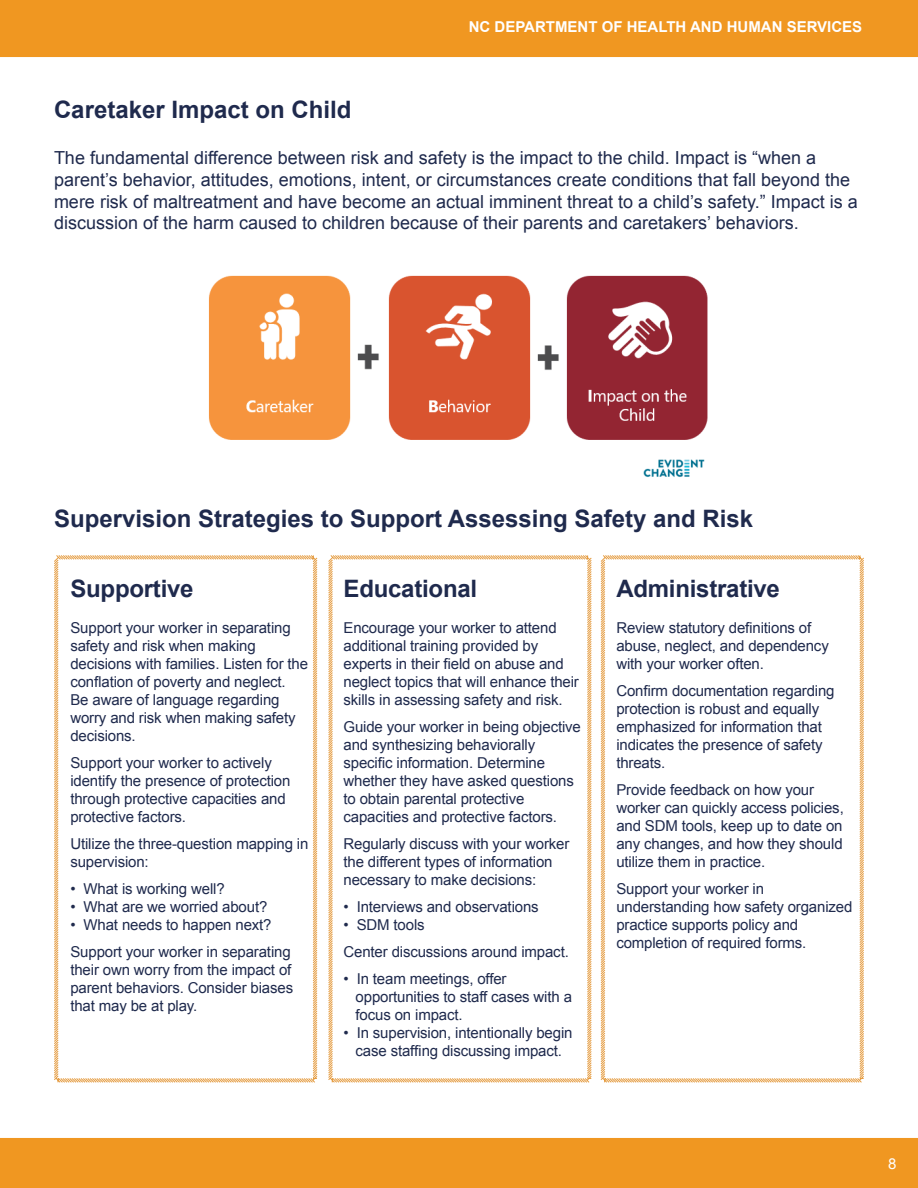
<style>
.page{position:relative;width:918px;height:1188px;background:#fff}
.page>*{position:absolute;margin:0;border:0;box-sizing:border-box;transform-origin:0 0}
.t1{font:700 24px "Arial";color:#1f2a4d}
.t2{font:18px/21.6px "Arial";color:#1f2a4d}
.t3{font:15px/18px "Arial";letter-spacing:-.01em;color:#1f2a4d}
.t4{font:700 15px "Arial";color:#fff}
.t5{font:15px "Arial";color:#fff}
</style>
<div class="page">
<img style="left:0;top:0;width:918px;height:1188px">
<svg style="left:53px;top:554px;width:265px;height:530px"></svg>
<svg style="left:327px;top:554px;width:265px;height:530px"></svg>
<svg style="left:600px;top:554px;width:265px;height:530px"></svg>
<img style="left:206px;top:267px;width:510px;height:221px">
<h1 class="t1" style="left:54px;top:94px;width:299px">Caretaker Impact on Child</h1>
<p class="t4" style="left:469px;top:16px;width:395px">NC DEPARTMENT OF HEALTH AND HUMAN SERVICES</p>
<p class="t2" style="left:54px;top:147px;width:805px">The fundamental difference between risk and safety is the impact to the child. Impact is “when a parent’s behavior, attitudes, emotions, intent, or circumstances create conditions that fall beyond the mere risk of maltreatment and have become an actual imminent threat to a child’s safety.” Impact is a discussion of the harm caused to children because of their parents and caretakers’ behaviors.</p>
<h1 class="t1" style="left:54px;top:503px;width:701px">Supervision Strategies to Support Assessing Safety and Risk</h1>
<h1 class="t1" style="left:70px;top:572px;width:125px">Supportive</h1>
<p class="t3" style="left:70px;top:619px;width:239px">Support your worker in separating safety and risk when making decisions with families. Listen for the conflation of poverty and neglect.<br>Be aware of language regarding worry and risk when making safety decisions.</p>
<p class="t3" style="left:70px;top:754px;width:222px">Support your worker to actively identify the presence of protection through protective capacities and protective factors.</p>
<p class="t3" style="left:70px;top:835px;width:240px">Utilize the three-question mapping in supervision:</p>
<p class="t3" style="left:70px;top:880px;width:156px">• What is working well?</p>
<p class="t3" style="left:70px;top:898px;width:198px">• What are we worried about?</p>
<p class="t3" style="left:70px;top:911px;width:222px;line-height:27px">• What needs to happen next?<br>Support your worker in separating</p>
<p class="t3" style="left:70px;top:961px;width:224px">their own worry from the impact of parent behaviors. Consider biases that may be at play.</p>
<h1 class="t1" style="left:344px;top:572px;width:135px">Educational</h1>
<p class="t3" style="left:344px;top:619px;width:237px">Encourage your worker to attend additional training provided by experts in their field on abuse and neglect topics that will enhance their skills in assessing safety and risk.</p>
<p class="t3" style="left:344px;top:718px;width:239px">Guide your worker in being objective and synthesizing behaviorally specific information. Determine whether they have asked questions to obtain parental protective capacities and protective factors.</p>
<p class="t3" style="left:344px;top:835px;width:227px">Regularly discuss with your worker the different types of information necessary to make decisions:</p>
<p class="t3" style="left:344px;top:898px;width:197px">• Interviews and observations</p>
<p class="t3" style="left:344px;top:911px;width:227px;line-height:27px">• SDM tools<br>Center discussions around impact.</p>
<p class="t3" style="left:356px;top:970px;width:218px;text-indent:-12px">• In team meetings, offer opportunities to staff cases with a focus on impact.</p>
<p class="t3" style="left:344px;top:1024px;width:230px;text-align:center">• In supervision, intentionally begin case staffing discussing impact.</p>
<h1 class="t1" style="left:616px;top:572px;width:165px">Administrative</h1>
<p class="t3" style="left:616px;top:619px;width:214px">Review statutory definitions of abuse, neglect, and dependency with your worker often.</p>
<p class="t3" style="left:616px;top:682px;width:220px">Confirm documentation regarding protection is robust and equally emphasized for information that indicates the presence of safety threats.</p>
<p class="t3" style="left:616px;top:781px;width:229px">Provide feedback on how your worker can quickly access policies, and SDM tools, keep up to date on any changes, and how they should utilize them in practice.</p>
<p class="t3" style="left:616px;top:880px;width:238px">Support your worker in understanding how safety organized practice supports policy and completion of required forms.</p>
<p class="t5" style="left:888px;top:1154px;width:10px">8</p>
</div>
